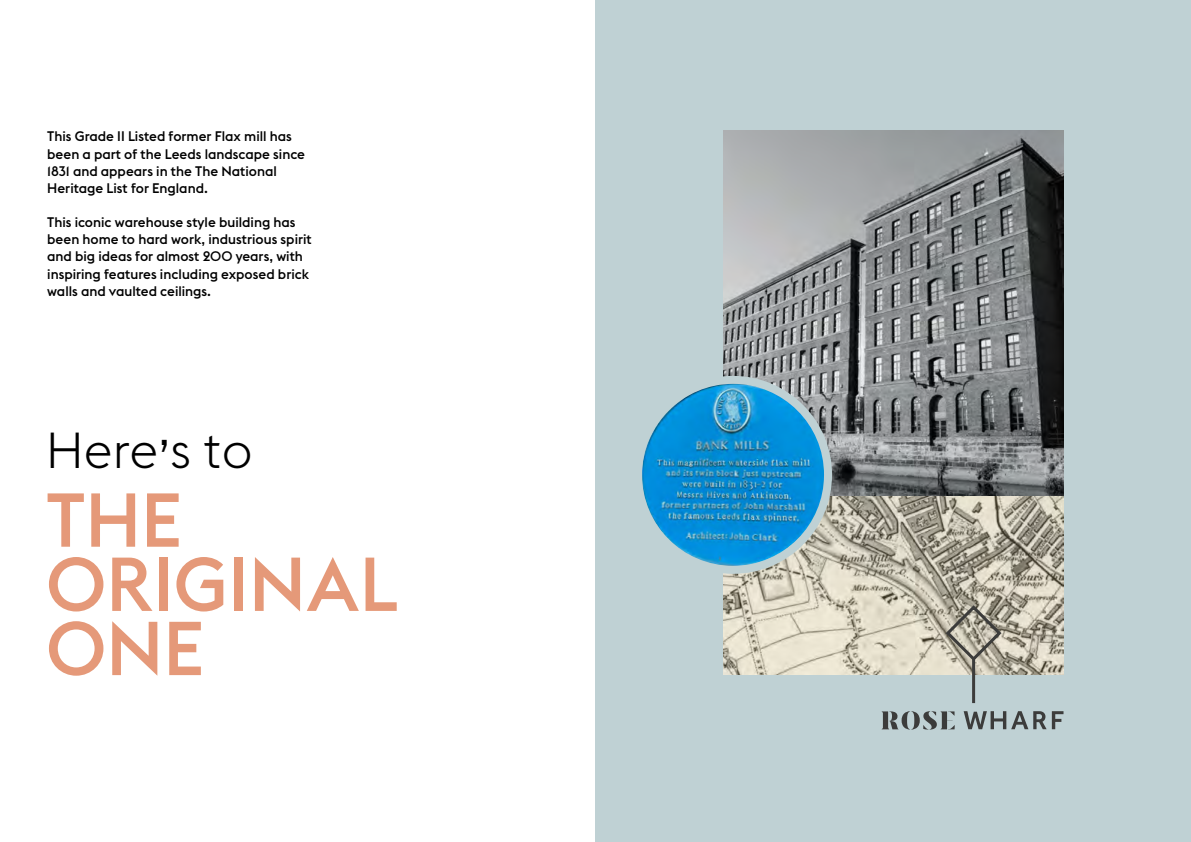
<style>
.page{position:relative;width:1191px;height:842px;background:#fff}
.page>*{position:absolute;margin:0;border:0;box-sizing:border-box;transform-origin:0 0}
.t1{font:500 75.1px/64.2px "Euclid Flex";color:#e59979}
.t2{font:300 49.8px "Euclid Flex";color:#000}
.t3{font:500 13.7px/17.1px "Euclid Flex";color:#000}
</style>
<div class="page">
<div style="left:595px;top:0;width:596px;height:842px;background:#bfd1d4"></div>
<img style="left:723px;top:130px;width:340px;height:545px">
<svg style="left:943px;top:603px;width:60px;height:60px;background:#a7a294"></svg>
<hr style="left:972px;top:658px;width:3px;height:45px;background:#3c3c3b">
<img style="left:638px;top:380px;width:190px;height:190px;border-radius:95px">
<div style="left:634px;top:376px;width:198px;height:198px;border:8px solid #bfd1d4;border-radius:50%"></div>
<svg style="left:881px;top:711px;width:73px;height:19px"></svg>
<svg style="left:963px;top:711px;width:100px;height:18px"></svg>
<p class="t3" style="left:47px;top:128px;width:259px">This Grade II Listed former Flax mill has been a part of the Leeds landscape since 1831 and appears in the The National Heritage List for England.</p>
<p class="t3" style="left:47px;top:214px;width:266px">This iconic warehouse style building has been home to hard work, industrious spirit and big ideas for almost 200 years, with inspiring features including exposed brick walls and vaulted ceilings.</p>
<h2 class="t2" style="left:46px;top:422px;width:209px">Here s to</h2>
<h2 class="t2" style="left:158px;top:398px;width:13px">,</h2>
<h1 class="t1" style="left:46px;top:489px;width:353px">THE<br>ORIGINAL<br>ONE</h1>
</div>
